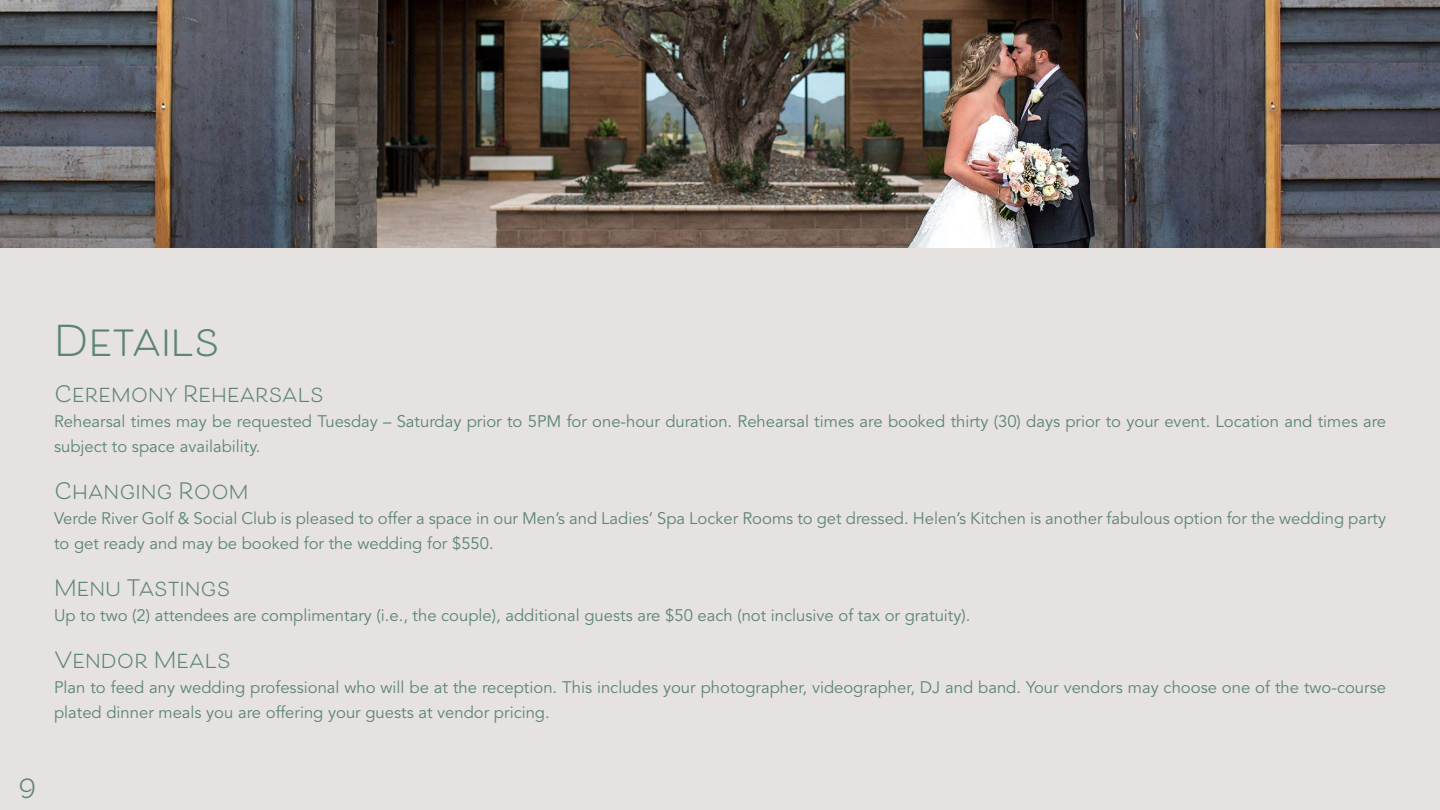
<style>
.page{position:relative;width:1440px;height:810px;background:#e6e2df}
.page>*{position:absolute;margin:0;border:0;box-sizing:border-box;transform-origin:0 0}
.t1{font:700 41.7px "Beloved Sans";color:#5c8576}
.t2{font:700 27.83px "Beloved Sans";color:#5c8576}
.t3{font:700 22.27px "Beloved Sans";color:#5c8576}
.t4{font:16.65px/25px "Avenir LT Std";color:#5c8576}
</style>
<div class="page">
<img style="left:0;top:0;width:1440px;height:247px">
<h1 class="t1" style="left:54px;top:317px;width:168px">Details</h1>
<h3 class="t3" style="left:54px;top:382px;width:271px">Ceremony Rehearsals</h3>
<p class="t4" style="left:54px;top:410px;width:1334px">Rehearsal times may be requested Tuesday – Saturday prior to 5PM for one-hour duration. Rehearsal times are booked thirty (30) days prior to your event. Location and times are subject to space availability.</p>
<h3 class="t3" style="left:54px;top:479px;width:196px">Changing Room</h3>
<p class="t4" style="left:54px;top:507px;width:1334px">Verde River Golf &amp; Social Club is pleased to offer a space in our Men’s and Ladies’ Spa Locker Rooms to get dressed. Helen’s Kitchen is another fabulous option for the wedding party to get ready and may be booked for the wedding for $550.</p>
<h3 class="t3" style="left:54px;top:576px;width:178px">Menu Tastings</h3>
<p class="t4" style="left:54px;top:604px;width:918px">Up to two (2) attendees are complimentary (i.e., the couple), additional guests are $50 each (not inclusive of tax or gratuity).</p>
<h3 class="t3" style="left:54px;top:648px;width:178px">Vendor Meals</h3>
<p class="t4" style="left:54px;top:676px;width:1334px">Plan to feed any wedding professional who will be at the reception. This includes your photographer, videographer, DJ and band. Your vendors may choose one of the two-course plated dinner meals you are offering your guests at vendor pricing.</p>
<h2 class="t2" style="left:20px;top:772px;width:18px">9</h2>
</div>
